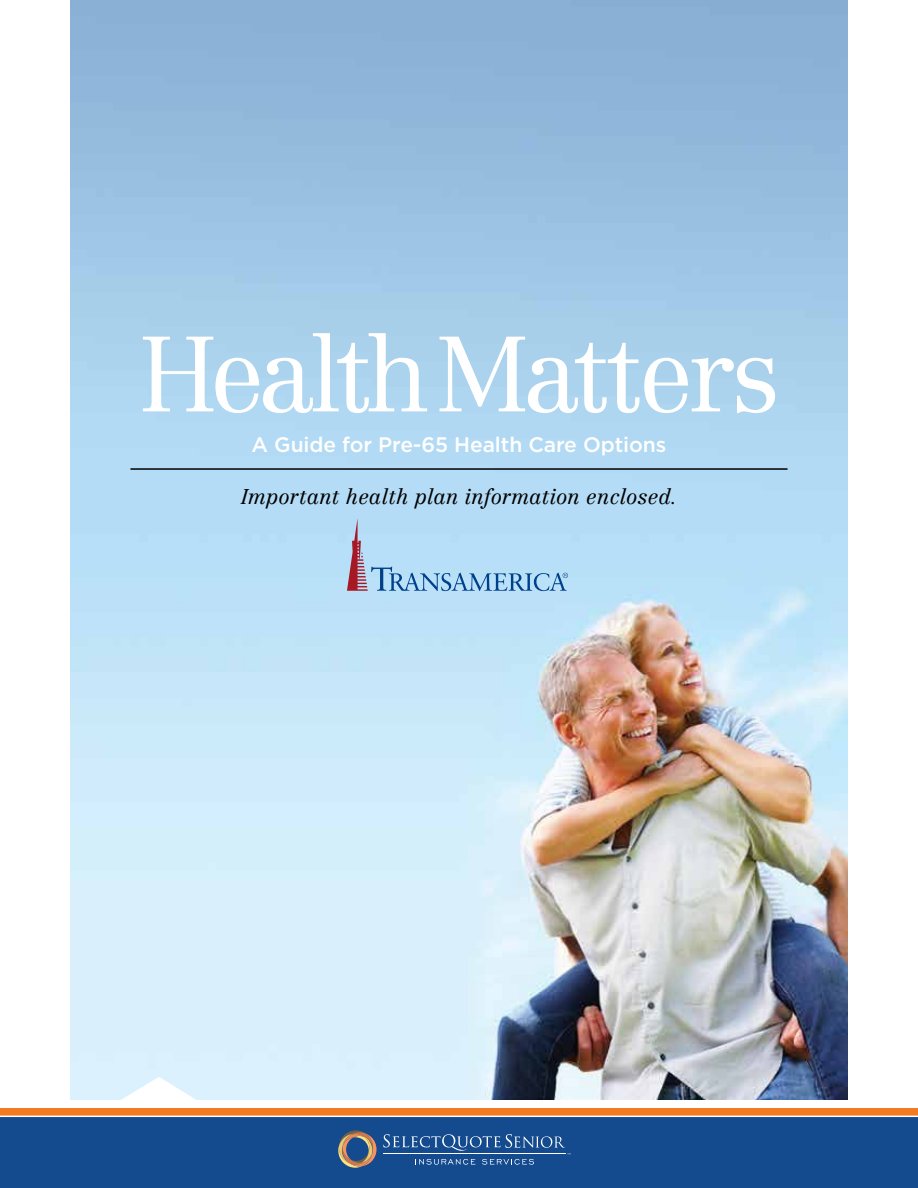
<style>
.page{position:relative;width:918px;height:1188px;background:#fff}
.page>*{position:absolute;margin:0;border:0;box-sizing:border-box;transform-origin:0 0}
.t1{font:300 105px "Centennial";letter-spacing:-.04em;color:#fff}
.t2{font:italic 300 21px "Centennial";color:#000}
.t3{font:500 21px "Gotham";letter-spacing:-.005em;color:#fff}
</style>
<div class="page">
<img style="left:70px;top:0;width:778px;height:1077px">
<hr style="left:130px;top:468px;width:658px;height:2px;background:#000">
<svg style="left:0;top:1077px;width:918px;height:32px"></svg>
<div style="left:0;top:1109px;width:918px;height:7px;background:#f47b20"></div>
<div style="left:0;top:1117px;width:918px;height:71px;background:#144a8e"></div>
<svg style="left:338px;top:1130px;width:39px;height:38px"></svg>
<svg style="left:383px;top:1134px;width:188px;height:31px;background:#34639d"></svg>
<svg style="left:347px;top:518px;width:221px;height:73px;background:#aacde9"></svg>
<h1 class="t1" style="left:138px;top:312px;width:643px">Health Matters</h1>
<p class="t3" style="left:252px;top:431px;width:416px">A Guide for Pre-65 Health Care Options</p>
<p class="t2" style="left:241px;top:484px;width:438px">Important health plan information enclosed.</p>
</div>
